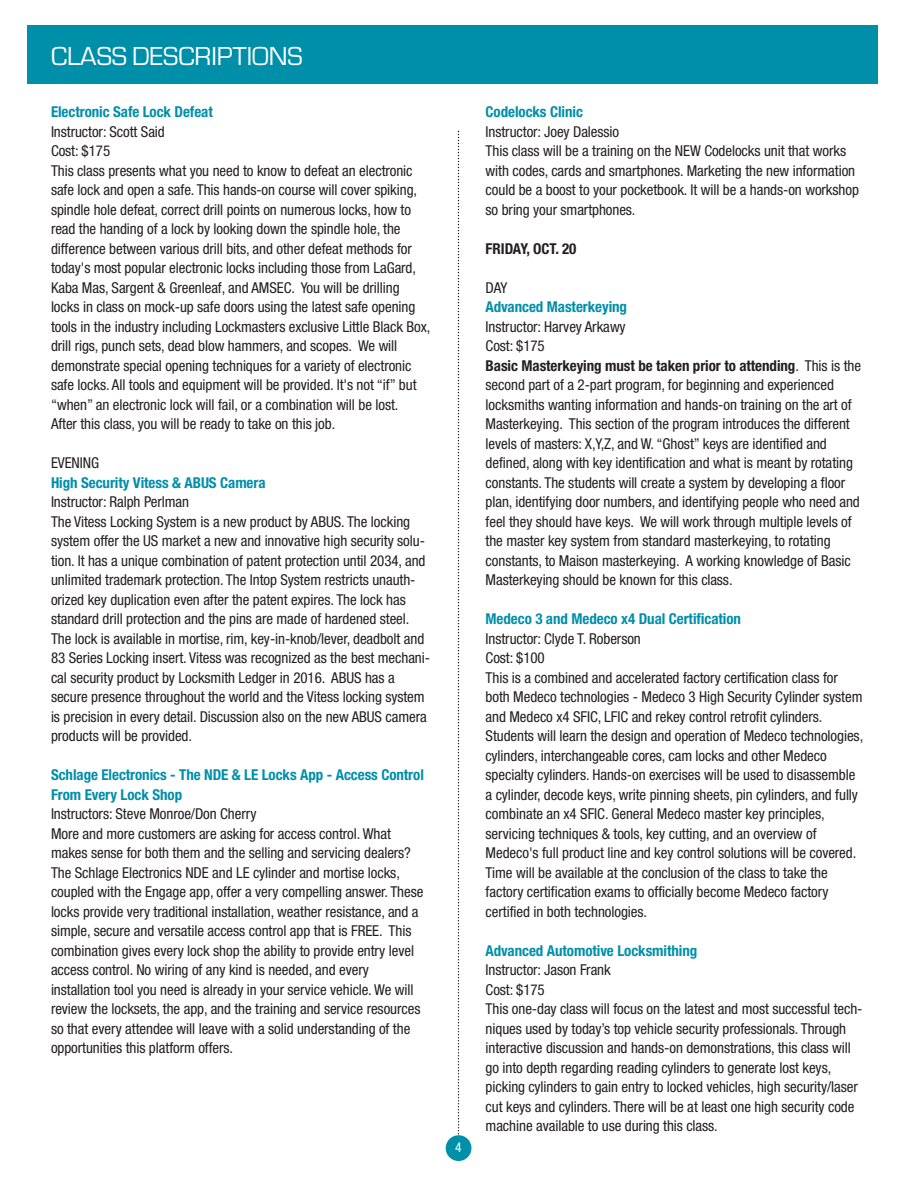
<style>
.page{position:relative;width:918px;height:1188px;background:#fff}
.page>*{position:absolute;margin:0;border:0;box-sizing:border-box;transform-origin:0 0}
.t1{font:27px "Eurostile";color:#fff}
.t2{font:condensed 15px/19.5px "Helvetica Neue LTCE";letter-spacing:-.005em;color:#231f20}
.t3{font:700 condensed 15px/19.5px "Helvetica Neue LT Std";letter-spacing:-.005em;color:#008fa9}
.t4{font:700 condensed 15px "Helvetica Neue LT Std";letter-spacing:-.005em;color:#231f20}
.t5{font:condensed 13.5px "Helvetica Neue LTCE";color:#fff}
.s1{font-family:"Helvetica Neue LTCE";font-weight:400}
</style>
<div class="page">
<svg style="left:458px;top:131px;width:1px;height:1004px"></svg>
<div style="left:446px;top:1135px;width:25px;height:26px;background:#008fa9;border-radius:50%"></div>
<div style="left:27px;top:26px;width:850px;height:58px;background:#008fa9"></div>
<h1 class="t1" style="left:51px;top:40px;width:253px">CLASS DESCRIPTIONS</h1>
<p class="t3" style="left:51px;top:103px;width:163px">Electronic Safe Lock Defeat</p>
<p class="t2" style="left:51px;top:123px;width:381px">Instructor: Scott Said<br>Cost: $175<br>This class presents what you need to know to defeat an electronic safe lock and open a safe. This hands-on course will cover spiking, spindle hole defeat, correct drill points on numerous locks, how to read the handing of a lock by looking down the spindle hole, the difference between various drill bits, and other defeat methods for today's most popular electronic locks including those from LaGard, Kaba Mas, Sargent &amp; Greenleaf, and AMSEC. You will be drilling locks in class on mock-up safe doors using the latest safe opening tools in the industry including Lockmasters exclusive Little Black Box, drill rigs, punch sets, dead blow hammers, and scopes. We will demonstrate special opening techniques for a variety of electronic safe locks. All tools and equipment will be provided. It's not “if” but “when” an electronic lock will fail, or a combination will be lost.<br>After this class, you will be ready to take on this job.</p>
<p class="t2" style="left:51px;top:454px;width:50px">EVENING</p>
<p class="t3" style="left:51px;top:474px;width:216px">High Security Vitess &amp; ABUS Camera</p>
<p class="t2" style="left:51px;top:493px;width:381px">Instructor: Ralph Perlman<br>The Vitess Locking System is a new product by ABUS. The locking system offer the US market a new and innovative high security solu&shy;tion. It has a unique combination of patent protection until 2034, and unlimited trademark protection. The Intop System restricts unauth&shy;orized key duplication even after the patent expires. The lock has standard drill protection and the pins are made of hardened steel.<br>The lock is available in mortise, rim, key-in-knob/lever, deadbolt and 83 Series Locking insert. Vitess was recognized as the best mechani&shy;cal security product by Locksmith Ledger in 2016. ABUS has a secure presence throughout the world and the Vitess locking system is precision in every detail. Discussion also on the new ABUS camera products will be provided.</p>
<p class="t3" style="left:51px;top:766px;width:374px">Schlage Electronics - The NDE &amp; LE Locks App - Access Control<br>From Every Lock Shop</p>
<p class="t2" style="left:51px;top:805px;width:374px">Instructors: Steve Monroe/Don Cherry<br>More and more customers are asking for access control. What makes sense for both them and the selling and servicing dealers?<br>The Schlage Electronics NDE and LE cylinder and mortise locks, coupled with the Engage app, offer a very compelling answer. These locks provide very traditional installation, weather resistance, and a simple, secure and versatile access control app that is FREE. This combination gives every lock shop the ability to provide entry level access control. No wiring of any kind is needed, and every installation tool you need is already in your service vehicle. We will review the locksets, the app, and the training and service resources so that every attendee will leave with a solid understanding of the opportunities this platform offers.</p>
<p class="t5" style="left:455px;top:1142px;width:8px">4</p>
<p class="t3" style="left:486px;top:103px;width:99px">Codelocks Clinic</p>
<p class="t2" style="left:486px;top:123px;width:375px">Instructor: Joey Dalessio<br>This class will be a training on the NEW Codelocks unit that works with codes, cards and smartphones. Marketing the new information could be a boost to your pocketbook. It will be a hands-on workshop so bring your smartphones.</p>
<p class="t4" style="left:486px;top:243px;width:92px">FRIDAY, OCT. 20</p>
<p class="t2" style="left:486px;top:279px;width:23px">DAY</p>
<p class="t3" style="left:486px;top:298px;width:143px">Advanced Masterkeying</p>
<p class="t2" style="left:486px;top:318px;width:142px">Instructor: Harvey Arkawy<br>Cost: $175</p>
<p class="t4" style="left:486px;top:360px;width:377px">Basic Masterkeying must be taken prior to attending<span class="s1">. This is the</span></p>
<p class="t2" style="left:486px;top:376px;width:376px">second part of a 2-part program, for beginning and experi enced locksmiths wanting information and hands-on training on the art of Masterkeying. This section of the program introduces the different levels of masters: X,Y,Z, and W. “Ghost” keys are identified and defined, along with key identification and what is meant by rotating constants. The students will create a system by developing a floor plan, identifying door numbers, and identifying people who need and feel they should have keys. We will work through multiple levels of the master key system from standard masterkeying, to rotating constants, to Maison masterkeying. A working knowledge of Basic Masterkeying should be known for this class.</p>
<p class="t3" style="left:486px;top:610px;width:257px">Medeco 3 and Medeco x4 Dual Certification</p>
<p class="t2" style="left:486px;top:630px;width:379px">Instructor: Clyde T. Roberson<br>Cost: $100<br>This is a combined and accelerated factory certification class for both Medeco technologies - Medeco 3 High Security Cylinder system and Medeco x4 SFIC, LFIC and rekey control retrofit cylinders.<br>Students will learn the design and operation of Medeco technologies, cylinders, interchangeable cores, cam locks and other Medeco specialty cylinders. Hands-on exercises will be used to disassemble a cylinder, decode keys, write pinning sheets, pin cylinders, and fully combinate an x4 SFIC. General Medeco master key principles, servicing techniques &amp; tools, key cutting, and an overview of Medeco's full product line and key control solutions will be covered.<br>Time will be available at the conclusion of the class to take the factory certification exams to officially become Medeco factory certified in both technologies.</p>
<p class="t3" style="left:486px;top:942px;width:213px">Advanced Automotive Locksmithing</p>
<p class="t2" style="left:486px;top:961px;width:378px">Instructor: Jason Frank<br>Cost: $175<br>This one-day class will focus on the latest and most successful tech&shy;niques used by today’s top vehicle security professionals. Through interactive discussion and hands-on demonstrations, this class will go into depth regarding reading cylinders to generate lost keys, picking cylinders to gain entry to locked vehicles, high security/laser cut keys and cylinders. There will be at least one high security code machine available to use during this class.</p>
</div>
